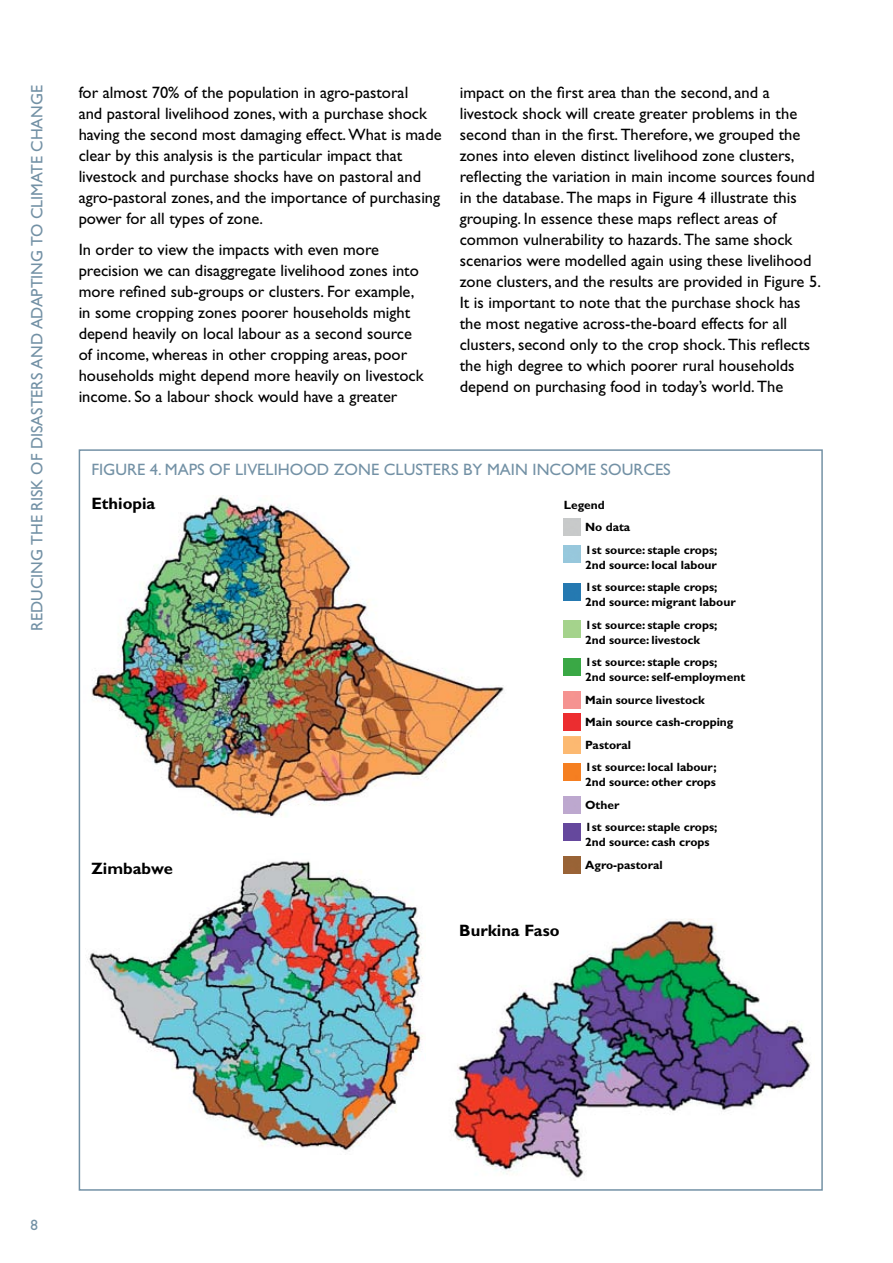
<style>
.page{position:relative;width:893px;height:1263px;background:#fff}
.page>*{position:absolute;margin:0;border:0;box-sizing:border-box;transform-origin:0 0}
.t1{font:16.5px/21px "Gill Sans";color:#000}
.t2{font:16.5px "Gill Sans";color:#7391a5}
.t3{font:700 16.5px "Gill Sans";color:#000}
.t4{font:15px "Gill Sans";color:#7391a5}
.t5{font:700 12px/22.5px "Gill Sans";color:#000}
</style>
<div class="page">
<img style="left:91px;top:495px;width:413px;height:323px">
<img style="left:87px;top:861px;width:336px;height:289px">
<img style="left:452px;top:919px;width:359px;height:259px">
<img style="left:564px;top:583px;width:17px;height:17px">
<img style="left:564px;top:658px;width:17px;height:17px">
<img style="left:564px;top:713px;width:17px;height:17px">
<img style="left:564px;top:763px;width:17px;height:17px">
<img style="left:564px;top:823px;width:17px;height:17px">
<img style="left:564px;top:856px;width:17px;height:17px">
<p class="t2" style="left:27px;top:631px;width:546px;rotate:-90deg">Reducingtheriskofdisastersandadaptingtoclimatechange</p>
<p class="t1" style="left:79px;top:82px;width:364px">for almost 70% of the population in agro-pastoral<br>and pastoral livelihood zones, with a purchase shock having the second most damaging effect. What is made clear by this analysis is the particular impact that livestock and purchase shocks have on pastoral and agro-pastoral zones, and the importance of purchasing power for all types of zone.</p>
<p class="t1" style="left:79px;top:239px;width:346px">In order to view the impacts with even more precision we can disaggregate livelihood zones into more refined sub-groups or clusters. For example, in some cropping zones poorer households might depend heavily on local labour as a second source of income, whereas in other cropping areas, poor households might depend more heavily on livestock income. So a labour shock would have a greater</p>
<p class="t1" style="left:460px;top:82px;width:363px">impact on the first area than the second, and a livestock shock will create greater problems in the second than in the first. Therefore, we grouped the zones into eleven distinct livelihood zone clusters, reflecting the variation in main income sources found in the database. The maps in Figure 4 illustrate this grouping. In essence these maps reflect areas of common vulnerability to hazards. The same shock scenarios were modelled again using these livelihood zone clusters, and the results are provided in Figure 5.<br>It is important to note that the purchase shock has the most negative across-the-board effects for all clusters, second only to the crop shock. This reflects the high degree to which poorer rural households depend on purchasing food in today’s world. The</p>
<p class="t2" style="left:91px;top:460px;width:18px">Figure</p>
<p class="t2" style="left:150px;top:460px;width:38px">4. Maps</p>
<p class="t2" style="left:209px;top:460px;width:60px">of livelihood</p>
<p class="t2" style="left:334px;top:460px;width:13px">zone</p>
<p class="t2" style="left:384px;top:460px;width:11px">clusters</p>
<p class="t2" style="left:463px;top:460px;width:35px">by main</p>
<p class="t2" style="left:533px;top:460px;width:12px">income</p>
<p class="t2" style="left:601px;top:460px;width:11px">sources</p>
<p class="t3" style="left:91px;top:494px;width:65px">Ethiopia</p>
<p class="t5" style="left:585px;top:493px;width:134px;text-indent:-21px">Legend<br>No data<br>1st source: staple crops;</p>
<p class="t5" style="left:585px;top:553px;width:134px">2nd source: local labour<br>1st source: staple crops;</p>
<p class="t5" style="left:585px;top:591px;width:152px">2nd source: migrant labour<br>1st source: staple crops;</p>
<p class="t5" style="left:585px;top:628px;width:134px">2nd source: livestock<br>1st source: staple crops;</p>
<p class="t5" style="left:585px;top:666px;width:162px">2nd source: self-employment<br>Main source livestock<br>Main source cash-cropping<br>Pastoral<br>1st source: local labour;</p>
<p class="t5" style="left:585px;top:771px;width:134px">2nd source: other crops<br>Other<br>1st source: staple crops;</p>
<p class="t5" style="left:585px;top:831px;width:126px">2nd source: cash crops<br>Agro-pastoral</p>
<p class="t3" style="left:91px;top:858px;width:83px">Zimbabwe</p>
<p class="t3" style="left:459px;top:920px;width:102px">Burkina Faso</p>
<p class="t4" style="left:30px;top:1216px;width:9px">8</p>
</div>
